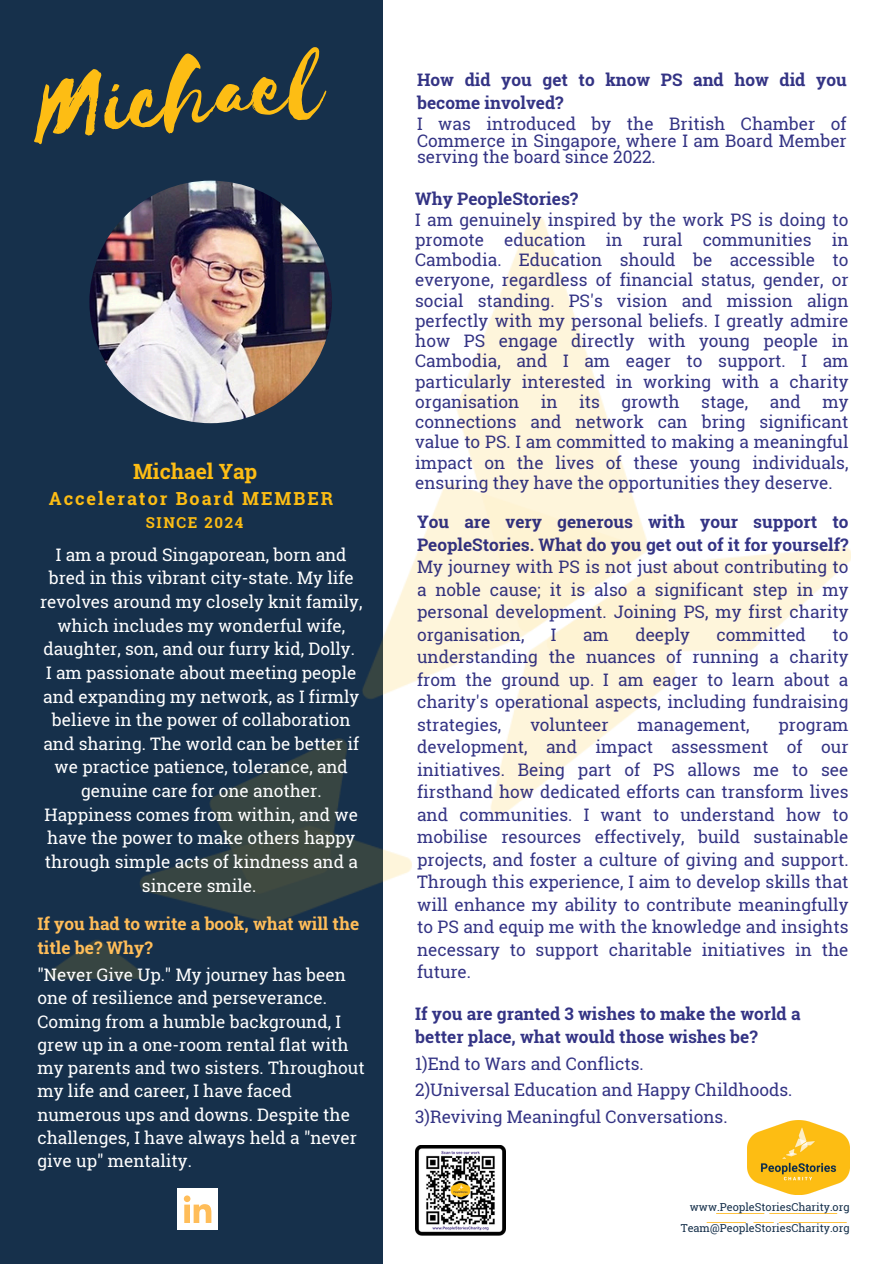
<style>
.page{position:relative;width:894px;height:1264px;background:#fff}
.page>*{position:absolute;margin:0;border:0;box-sizing:border-box;transform-origin:0 0}
.t1{font:108.15px "Selima";color:#fdbd14}
.t2{font:700 21px "Roboto Slab";color:#fdbd14}
.t3{font:700 18px "Roboto Slab";letter-spacing:.11em;color:#fdbd14}
.t4{font:17.25px/22.5px "Roboto Slab";color:#006;text-align:justify}
.t5{font:17.25px/23.7px "Roboto Slab";color:#fff}
.t6{font:700 17.25px/23.7px "Roboto Slab";color:#006}
.t7{font:700 17.25px/23.2px "Roboto Slab";color:#ffbd59}
.t8{font:700 15px "Roboto Slab";letter-spacing:.11em;color:#fdbd14}
.t9{font:10.95px/21px "Roboto Slab";color:#16304b;text-align:right}
</style>
<div class="page">
<div style="left:0;top:0;width:893px;height:1263px;background:#16304b"></div>
<div style="left:383px;top:0;width:510px;height:1263px;background:#fff"></div>
<img style="left:48px;top:217px;width:801px;height:761px">
<img style="left:89px;top:181px;width:243px;height:242px;border-radius:50%">
<div style="left:177px;top:1188px;width:41px;height:41px;background:#fff"></div>
<svg style="left:184px;top:1195px;width:27px;height:27px"></svg>
<svg style="left:706px;top:1222px;width:140px;height:1px"></svg>
<svg style="left:716px;top:1213px;width:120px;height:1px"></svg>
<img style="left:747px;top:1120px;width:102px;height:74px">
<img style="left:415px;top:1145px;width:90px;height:90px">
<h1 class="t1" style="left:32px;top:50px;width:288px;rotate:-5deg">Michael</h1>
<p class="t2" style="left:133px;top:457px;width:126px">Michael Yap</p>
<p class="t3" style="left:49px;top:486px;width:286px">Accelerator Board MEMBER</p>
<p class="t8" style="left:146px;top:512px;width:99px">SINCE 2024</p>
<p class="t5" style="left:40px;top:542px;width:323px;text-align:center">I am a proud Singaporean, born and bred in this vibrant city-state. My life revolves around my closely knit family, which includes my wonderful wife, daughter, son, and our furry kid, Dolly.<br>I am passionate about meeting people and expanding my network, as I firmly believe in the power of collaboration and sharing. The world can be better if we practice patience, tolerance, and genuine care for one another.<br>Happiness comes from within, and we have the power to make others happy through simple acts of kindness and a sincere smile.</p>
<p class="t7" style="left:37px;top:912px;width:323px">If you had to write a book, what will the title be? Why?</p>
<p class="t5" style="left:37px;top:962px;width:328px;line-height:23.2px">"Never Give Up." My journey has been one of resilience and perseverance.<br>Coming from a humble background, I grew up in a one-room rental flat with my parents and two sisters. Throughout my life and career, I have faced numerous ups and downs. Despite the challenges, I have always held a "never give up" mentality.</p>
<p class="t6" style="left:417px;top:67px;width:431px">How did you get to know PS and how did you become involved?</p>
<p class="t4" style="left:417px;top:114px;width:431px;line-height:16.8px">I was introduced by the British Chamber of Commerce in Singapore, where I am Board Member serving the board since 2022.</p>
<p class="t6" style="left:415px;top:187px;width:164px">Why PeopleStories?</p>
<p class="t4" style="left:415px;top:209px;width:434px;line-height:20.2px">I am genuinely inspired by the work PS is doing to promote education in rural communities in Cambodia. Education should be accessible to everyone, regardless of financial status, gender, or social standing. PS's vision and mission align perfectly with my personal beliefs. I greatly admire how PS engage directly with young people in Cambodia, and I am eager to support. I am particularly interested in working with a charity organisation in its growth stage, and my connections and network can bring significant value to PS. I am committed to making a meaningful impact on the lives of these young individuals, ensuring they have the opportunities they deserve.</p>
<p class="t6" style="left:417px;top:510px;width:433px;line-height:22.5px">You are very generous with your support to<br>PeopleStories. What do you get out of it for yourself?</p>
<p class="t4" style="left:417px;top:555px;width:433px">My journey with PS is not just about contributing to a noble cause; it is also a significant step in my personal development. Joining PS, my first charity organisation,</p>
<p class="t4" style="left:550px;top:622px;width:7px">I</p>
<p class="t4" style="left:583px;top:622px;width:27px">am</p>
<p class="t4" style="left:635px;top:622px;width:56px">deeply</p>
<p class="t4" style="left:716px;top:622px;width:91px">committed</p>
<p class="t4" style="left:417px;top:622px;width:433px;text-indent:415px">to understanding the nuances of running a charity from the ground up. I am eager to learn about a charity's operational aspects, including fundraising strategies,</p>
<p class="t4" style="left:530px;top:712px;width:80px">volunteer</p>
<p class="t4" style="left:637px;top:712px;width:113px">management,</p>
<p class="t4" style="left:417px;top:712px;width:433px;text-indent:361px">program development, and impact assessment of our initiatives. Being part of PS allows me to see firsthand how dedicated efforts can transform lives and communities. I want to understand how to mobilise resources effectively, build sustainable projects, and foster a culture of giving and support.<br>Through this experience, I aim to develop skills that will enhance my ability to contribute meaningfully to PS and equip me with the knowledge and insights necessary to support charitable initiatives in the future.</p>
<p class="t6" style="left:415px;top:1001px;width:387px">If you are granted 3 wishes to make the world a better place, what would those wishes be?</p>
<p class="t4" style="left:415px;top:1050px;width:378px;line-height:26.4px;text-align:left">1)End to Wars and Conflicts.<br>2)Universal Education and Happy Childhoods.<br>3)Reviving Meaningful Conversations.</p>
<p class="t9" style="left:680px;top:1196px;width:170px">www.PeopleStoriesCharity.org<br>Team@PeopleStoriesCharity.org</p>
</div>
